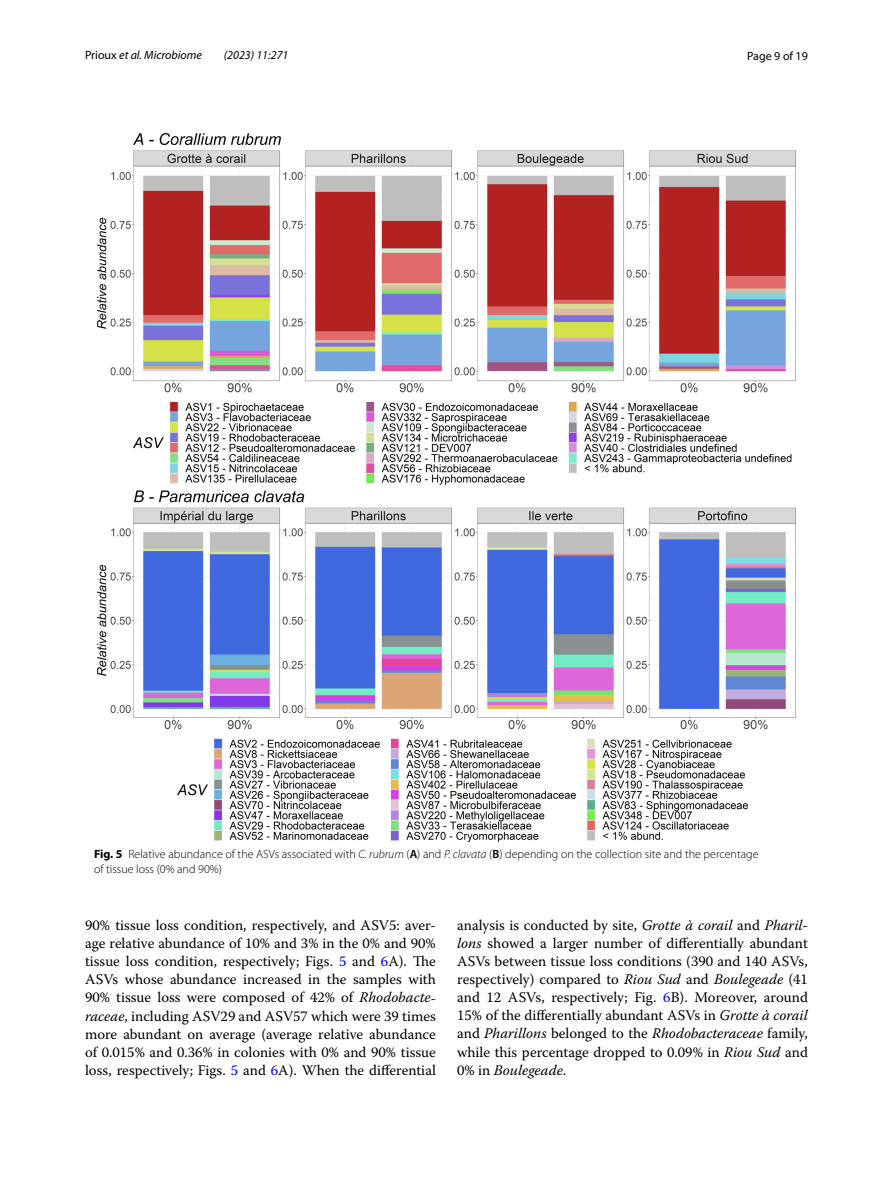
<style>
.page{position:relative;width:893px;height:1187px;background:#fff}
.page>*{position:absolute;margin:0;border:0;box-sizing:border-box;transform-origin:0 0}
.t1{font:14.7px/18px "Warnock Pro";color:#000;text-align:justify}
.t2{font:300 12px/15px "Myriad Pro";color:#000}
.t3{font:italic 12px "Myriad Pro";color:#000}
.t4{font:12px "Myriad Pro";color:#000}
.s1{font-style:normal}
.s2{font-weight:700}
.s3{font-style:italic}
.s4{font-weight:600}
.s5{color:#00f}
</style>
<div class="page">
<img style="left:97px;top:133px;width:699px;height:709px">
<p class="t3" style="left:85px;top:48px;width:118px"><span class="s1">Prioux</span> et al. Microbiome</p>
<p class="t3" style="left:224px;top:48px;width:66px">(2023) 11:271</p>
<p class="t4" style="left:747px;top:48px;width:62px">Page 9 of 19</p>
<p class="t2" style="left:94px;top:846px;width:666px"><span class="s2">Fig. 5</span> Relative abundance of the ASVs associated with <span class="s3">C. rubrum</span> (<span class="s4">A</span>) and <span class="s3">P. clavata</span> (<span class="s4">B</span>) depending on the collection site and the percentage of tissue loss (0% and 90%)</p>
<p class="t1" style="left:85px;top:916px;width:352px">90% tissue loss condition, respectively, and ASV5: aver&shy;age relative abundance of 10% and 3% in the 0% and 90% tissue loss condition, respectively; Figs. <span class="s5">5</span> and <span class="s5">6</span>A). The ASVs whose abundance increased in the samples with 90% tissue loss were composed of 42% of <span class="s3">Rhodobacte&shy;raceae</span>, including ASV29 and ASV57 which were 39 times more abundant on average (average relative abundance of 0.015% and 0.36% in colonies with 0% and 90% tissue loss, respectively; Figs. <span class="s5">5</span> and <span class="s5">6</span>A). When the differential</p>
<p class="t1" style="left:457px;top:916px;width:352px">analysis is conducted by site, <span class="s3">Grotte à corail</span> and <span class="s3">Pharil&shy;lons</span> showed a larger number of differentially abundant ASVs between tissue loss conditions (390 and 140 ASVs, respectively) compared to <span class="s3">Riou Sud</span> and <span class="s3">Boulegeade</span> (41 and 12 ASVs, respectively; Fig. <span class="s5">6</span>B). Moreover, around 15% of the differentially abundant ASVs in <span class="s3">Grotte à corail </span>and <span class="s3">Pharillons</span> belonged to the <span class="s3">Rhodobacteraceae</span> family, while this percentage dropped to 0.09% in <span class="s3">Riou Sud</span> and 0% in <span class="s3">Boulegeade</span>.</p>
</div>
